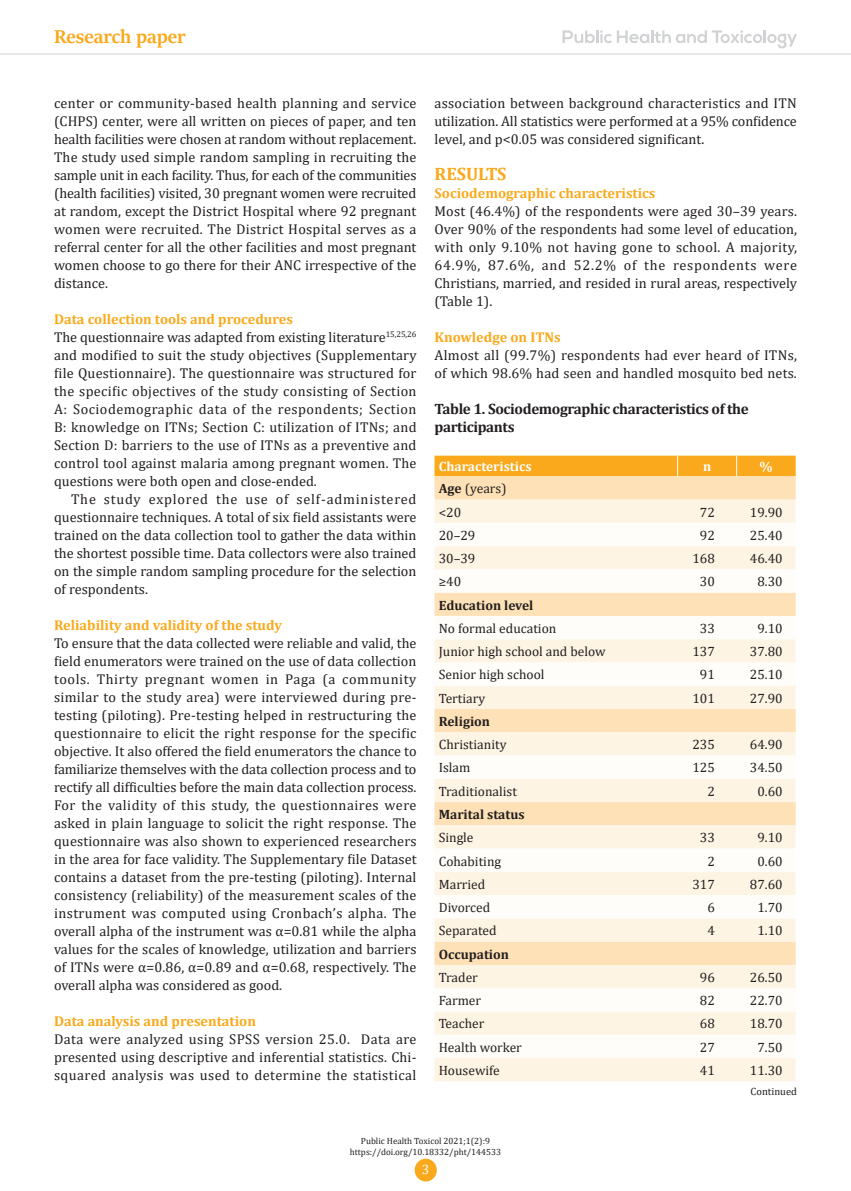
<style>
.page{position:relative;width:851px;height:1191px;background:#fff}
.page>*{position:absolute;margin:0;border:0;box-sizing:border-box;transform-origin:0 0}
.t1{font:700 21px "Sitka Banner";color:#f9a91b}
.t2{font:700 18px "Cambria";color:#f9a91b}
.t3{font:700 15px/18px "Cambria";letter-spacing:-.025em;color:#231f20}
.t4{font:14.25px/18px "Cambria";letter-spacing:.01em;color:#231f20;text-align:justify}
.t5{font:700 14.25px "Cambria";color:#f9a91b}
.t6{font:13.5px/23.2px "Cambria";color:#231f20}
.t7{font:700 13.5px "Cambria";color:#231f20}
.t8{font:700 13.5px "Cambria";color:#fff}
.t9{font:13.5px "Cambria";color:#fff}
.t10{font:10.5px "Cambria";color:#231f20}
.t11{font:9px/10.8px "Cambria";color:#231f20;text-align:center}
.s1{font-weight:700;color:#f9a91b}
.s2{font-weight:700}
</style>
<div class="page">
<div style="left:414px;top:1158px;width:23px;height:23px;background:#f9a91b;border-radius:50%"></div>
<hr style="left:0;top:54px;width:850px;height:1px;background:#d1d2d4">
<svg style="left:562px;top:30px;width:234px;height:18px"></svg>
<div style="left:434px;top:476px;width:361px;height:23px;background:#fee1b6"></div>
<div style="left:434px;top:499px;width:361px;height:582px;background:#fef4e4"></div>
<svg style="left:434px;top:523px;width:361px;height:535px"></svg>
<div style="left:434px;top:455px;width:361px;height:21px;background:#f9a91b"></div>
<h1 class="t1" style="left:54px;top:22px;width:133px">Research paper</h1>
<p class="t4" style="left:54px;top:94px;width:364px">center or community-based health planning and service (CHPS) center, were all written on pieces of paper, and ten health facilities were chosen at random without replacement.<br>The study used simple random sampling in recruiting the sample unit in each facility. Thus, for each of the communities (health facilities) visited, 30 pregnant women were recruited at random, except the District Hospital where 92 pregnant women were recruited. The District Hospital serves as a referral center for all the other facilities and most pregnant women choose to go there for their ANC irrespective of the distance.</p>
<p class="t4" style="left:54px;top:310px;width:364px;text-align:left"><span class="s1">Data collection tools and procedures<br></span>The questionnaire was adapted from existing literature<sup>15,25,26 </sup>and modified to suit the study objectives (Supplementary file Questionnaire). The questionnaire was structured for the specific objectives of the study consisting of Section A: Sociodemographic data of the respondents; Section B: knowledge on ITNs; Section C: utilization of ITNs; and Section D: barriers to the use of ITNs as a preventive and control tool against malaria among pregnant women. The questions were both open and close-ended.</p>
<p class="t4" style="left:54px;top:490px;width:364px;text-indent:17px">The study explored the use of self-administered questionnaire techniques. A total of six field assistants were trained on the data collection tool to gather the data within the shortest possible time. Data collectors were also trained on the simple random sampling procedure for the selection of respondents.</p>
<p class="t5" style="left:54px;top:615px;width:229px">Reliability and validity of the study</p>
<p class="t4" style="left:54px;top:634px;width:364px">To ensure that the data collected were reliable and valid, the field enumerators were trained on the use of data collection tools. Thirty pregnant women in Paga (a community similar to the study area) were interviewed during pre&shy;testing (piloting). Pre-testing helped in restructuring the questionnaire to elicit the right response for the specific objective. It also offered the field enumerators the chance to familiarize themselves with the data collection process and to rectify all difficulties before the main data collection process.<br>For the validity of this study, the questionnaires were asked in plain language to solicit the right response. The questionnaire was also shown to experienced researchers in the area for face validity. The Supplementary file Dataset contains a dataset from the pre-testing (piloting). Internal consistency (reliability) of the measurement scales of the instrument was computed using Cronbach’s alpha. The overall alpha of the instrument was α=0.81 while the alpha values for the scales of knowledge, utilization and barriers of ITNs were α=0.86, α=0.89 and α=0.68, respectively. The overall alpha was considered as good.</p>
<p class="t5" style="left:54px;top:1011px;width:203px">Data analysis and presentation</p>
<p class="t4" style="left:54px;top:1030px;width:364px">Data were analyzed using SPSS version 25.0. Data are presented using descriptive and inferential statistics. Chi&shy;squared analysis was used to determine the statistical</p>
<p class="t4" style="left:434px;top:94px;width:364px">association between background characteristics and ITN utilization. All statistics were performed at a 95% confidence level, and p&lt;0.05 was considered significant.</p>
<p class="t2" style="left:434px;top:161px;width:73px">RESULTS</p>
<p class="t5" style="left:434px;top:183px;width:222px">Sociodemographic characteristics</p>
<p class="t4" style="left:434px;top:202px;width:364px">Most (46.4%) of the respondents were aged 30–39 years.<br>Over 90% of the respondents had some level of education, with only 9.10% not having gone to school. A majority, 64.9%, 87.6%, and 52.2% of the respondents were Christians, married, and resided in rural areas, respectively (Table 1).</p>
<p class="t5" style="left:434px;top:327px;width:128px">Knowledge on ITNs</p>
<p class="t4" style="left:434px;top:346px;width:364px">Almost all (99.7%) respondents had ever heard of ITNs, of which 98.6% had seen and handled mosquito bed nets.</p>
<p class="t3" style="left:434px;top:399px;width:316px">Table 1. Sociodemographic characteristics of the participants</p>
<p class="t8" style="left:438px;top:457px;width:94px">Characteristics</p>
<p class="t8" style="left:703px;top:457px;width:10px">n</p>
<p class="t8" style="left:759px;top:457px;width:15px">%</p>
<p class="t6" style="left:438px;top:477px;width:69px"><span class="s2">Age</span> (years) &lt;20</p>
<p class="t6" style="left:699px;top:500px;width:16px">72</p>
<p class="t6" style="left:749px;top:500px;width:34px">19.90</p>
<p class="t6" style="left:438px;top:523px;width:38px">20–29</p>
<p class="t6" style="left:699px;top:523px;width:16px">92</p>
<p class="t6" style="left:749px;top:523px;width:34px">25.40</p>
<p class="t6" style="left:438px;top:547px;width:38px">30–39</p>
<p class="t6" style="left:692px;top:547px;width:24px">168</p>
<p class="t6" style="left:749px;top:547px;width:34px">46.40</p>
<p class="t6" style="left:438px;top:570px;width:24px">≥40</p>
<p class="t6" style="left:699px;top:570px;width:16px">30</p>
<p class="t6" style="left:757px;top:570px;width:27px">8.30</p>
<p class="t7" style="left:438px;top:595px;width:96px">Education level</p>
<p class="t6" style="left:438px;top:616px;width:119px">No formal education</p>
<p class="t6" style="left:699px;top:616px;width:16px">33</p>
<p class="t6" style="left:757px;top:616px;width:27px">9.10</p>
<p class="t6" style="left:438px;top:640px;width:168px">Junior high school and below</p>
<p class="t6" style="left:692px;top:640px;width:24px">137</p>
<p class="t6" style="left:749px;top:640px;width:34px">37.80</p>
<p class="t6" style="left:438px;top:663px;width:107px">Senior high school</p>
<p class="t6" style="left:699px;top:663px;width:16px">91</p>
<p class="t6" style="left:749px;top:663px;width:34px">25.10</p>
<p class="t6" style="left:438px;top:686px;width:48px">Tertiary</p>
<p class="t6" style="left:692px;top:686px;width:24px">101</p>
<p class="t6" style="left:749px;top:686px;width:34px">27.90</p>
<p class="t7" style="left:438px;top:712px;width:53px">Religion</p>
<p class="t6" style="left:438px;top:733px;width:69px">Christianity</p>
<p class="t6" style="left:692px;top:733px;width:24px">235</p>
<p class="t6" style="left:749px;top:733px;width:34px">64.90</p>
<p class="t6" style="left:438px;top:756px;width:33px">Islam</p>
<p class="t6" style="left:692px;top:756px;width:24px">125</p>
<p class="t6" style="left:749px;top:756px;width:34px">34.50</p>
<p class="t6" style="left:438px;top:779px;width:80px">Traditionalist</p>
<p class="t6" style="left:707px;top:779px;width:9px">2</p>
<p class="t6" style="left:757px;top:779px;width:27px">0.60</p>
<p class="t7" style="left:438px;top:805px;width:87px">Marital status</p>
<p class="t6" style="left:438px;top:826px;width:36px">Single</p>
<p class="t6" style="left:699px;top:826px;width:16px">33</p>
<p class="t6" style="left:757px;top:826px;width:27px">9.10</p>
<p class="t6" style="left:438px;top:849px;width:64px">Cohabiting</p>
<p class="t6" style="left:707px;top:849px;width:9px">2</p>
<p class="t6" style="left:757px;top:849px;width:27px">0.60</p>
<p class="t6" style="left:438px;top:872px;width:48px">Married</p>
<p class="t6" style="left:692px;top:872px;width:24px">317</p>
<p class="t6" style="left:749px;top:872px;width:34px">87.60</p>
<p class="t6" style="left:438px;top:895px;width:53px">Divorced</p>
<p class="t6" style="left:707px;top:895px;width:9px">6</p>
<p class="t6" style="left:757px;top:895px;width:27px">1.70</p>
<p class="t6" style="left:438px;top:919px;width:59px">Separated</p>
<p class="t6" style="left:707px;top:919px;width:9px">4</p>
<p class="t6" style="left:757px;top:919px;width:27px">1.10</p>
<p class="t7" style="left:438px;top:944px;width:72px">Occupation</p>
<p class="t6" style="left:438px;top:965px;width:41px">Trader</p>
<p class="t6" style="left:699px;top:965px;width:16px">96</p>
<p class="t6" style="left:749px;top:965px;width:34px">26.50</p>
<p class="t6" style="left:438px;top:989px;width:44px">Farmer</p>
<p class="t6" style="left:699px;top:989px;width:16px">82</p>
<p class="t6" style="left:749px;top:989px;width:34px">22.70</p>
<p class="t6" style="left:438px;top:1012px;width:47px">Teacher</p>
<p class="t6" style="left:699px;top:1012px;width:16px">68</p>
<p class="t6" style="left:749px;top:1012px;width:34px">18.70</p>
<p class="t6" style="left:438px;top:1035px;width:85px">Health worker</p>
<p class="t6" style="left:699px;top:1035px;width:16px">27</p>
<p class="t6" style="left:757px;top:1035px;width:27px">7.50</p>
<p class="t6" style="left:438px;top:1058px;width:62px">Housewife</p>
<p class="t6" style="left:699px;top:1058px;width:16px">41</p>
<p class="t6" style="left:749px;top:1058px;width:34px">11.30</p>
<p class="t10" style="left:750px;top:1085px;width:48px">Continued</p>
<p class="t11" style="left:350px;top:1135px;width:153px">Public Health Toxicol 2021;1(2):9 https://doi.org/10.18332/pht/144533</p>
<p class="t9" style="left:421px;top:1161px;width:9px">3</p>
</div>
